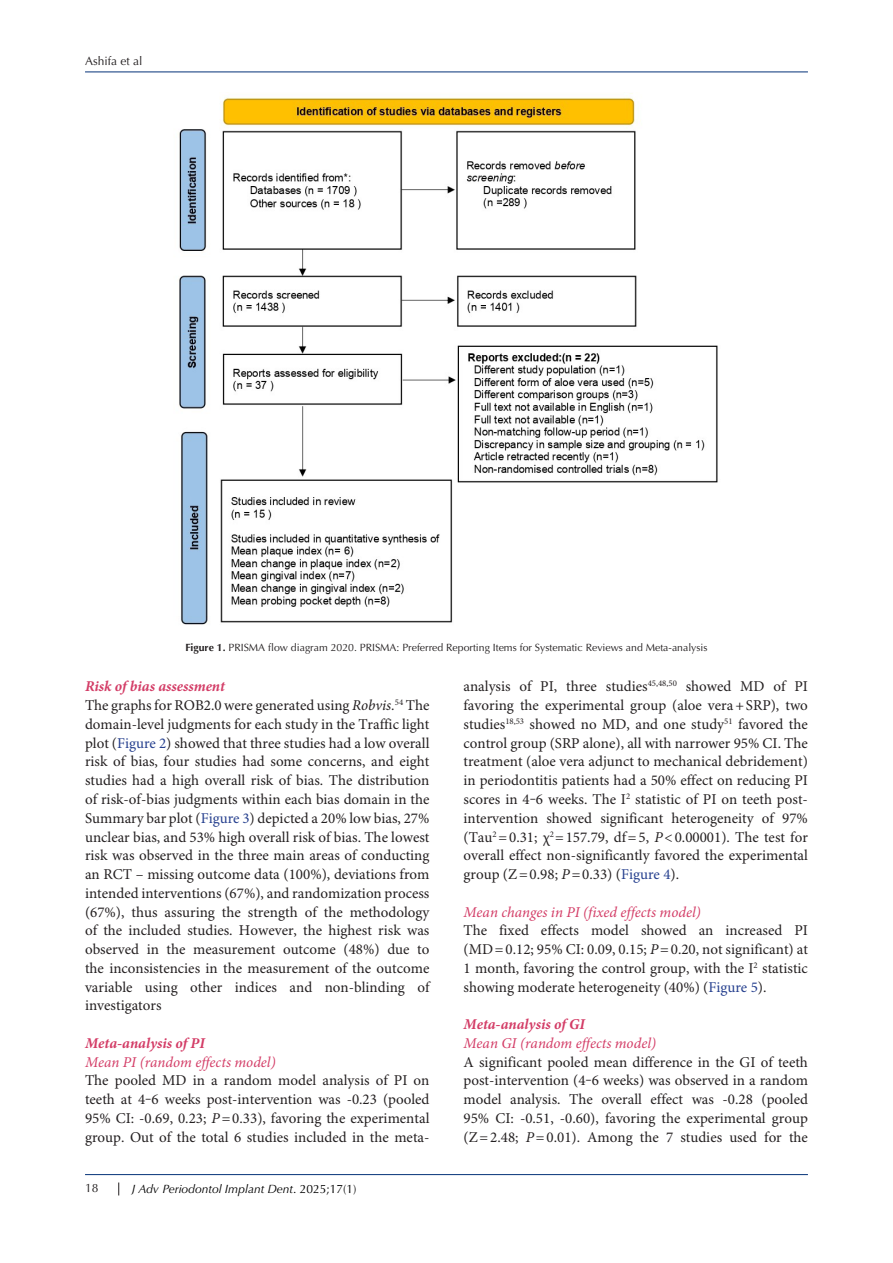
<style>
.page{position:relative;width:893px;height:1263px;background:#fff}
.page>*{position:absolute;margin:0;border:0;box-sizing:border-box;transform-origin:0 0}
.t1{font:15px/18.8px "Minion Pro";color:#231f20;text-align:justify}
.t2{font:italic 15px "Minion Pro";color:#d33c66}
.t3{font:italic 700 15px "Minion Pro";color:#d33c66}
.t4{font:italic 12px "Optima LT Std";color:#000}
.t5{font:12px "Optima LT Std";color:#231f20}
.t6{font:10.5px "Optima LT Std";color:#231f20}
.s1{font-weight:700}
.s2{font-style:italic}
.s3{color:#253f8e}
.s4{font-style:normal}
</style>
<div class="page">
<hr style="left:85px;top:72px;width:723px;height:1px;background:#053278">
<hr style="left:85px;top:1174px;width:723px;height:1px;background:#053278">
<svg style="left:118px;top:1182px;width:1px;height:13px"></svg>
<img style="left:179px;top:93px;width:539px;height:532px">
<p class="t5" style="left:85px;top:54px;width:59px">Ashifa et al</p>
<p class="t6" style="left:185px;top:641px;width:524px"><span class="s1">Figure 1.</span> PRISMA flow diagram 2020. PRISMA: Preferred Reporting Items for Systematic Reviews and Meta-analysis</p>
<p class="t3" style="left:85px;top:676px;width:141px">Risk of bias assessment</p>
<p class="t1" style="left:85px;top:697px;width:346px">The graphs for ROB2.0 were generated using <span class="s2">Robvis.</span><sup>54</sup> The domain-level judgments for each study in the Traffic light plot (<span class="s3">Figure 2</span>) showed that three studies had a low overall risk of bias, four studies had some concerns, and eight studies had a high overall risk of bias. The distribution of risk-of-bias judgments within each bias domain in the Summary bar plot (<span class="s3">Figure 3</span>) depicted a 20% low bias, 27% unclear bias, and 53% high overall risk of bias. The lowest risk was observed in the three main areas of conducting an RCT – missing outcome data (100%), deviations from intended interventions (67%), and randomization process (67%), thus assuring the strength of the methodology of the included studies. However, the highest risk was observed in the measurement outcome (48%) due to the inconsistencies in the measurement of the outcome variable using other indices and non-blinding of investigators</p>
<p class="t3" style="left:85px;top:1032px;width:121px">Meta-analysis of PI</p>
<p class="t2" style="left:85px;top:1051px;width:192px">Mean PI (random effects model)</p>
<p class="t1" style="left:85px;top:1072px;width:346px">The pooled MD in a random model analysis of PI on teeth at 4‒6 weeks post-intervention was -0.23 (pooled 95% CI: -0.69, 0.23; <span class="s2">P</span>=0.33), favoring the experimental group. Out of the total 6 studies included in the meta-</p>
<p class="t5" style="left:85px;top:1180px;width:15px">18</p>
<p class="t4" style="left:132px;top:1182px;width:226px">J Adv Periodontol Implant Dent<span class="s4">. 2025;17(1)</span></p>
<p class="t1" style="left:463px;top:678px;width:346px">analysis of PI, three studies<sup>45,48,50</sup> showed MD of PI favoring the experimental group (aloe vera+SRP), two studies<sup>18,53</sup> showed no MD, and one study<sup>51</sup> favored the control group (SRP alone), all with narrower 95% CI. The treatment (aloe vera adjunct to mechanical debridement) in periodontitis patients had a 50% effect on reducing PI scores in 4‒6 weeks. The I<sup>2</sup> statistic of PI on teeth post&shy;intervention showed significant heterogeneity of 97% (Tau<sup>2</sup> =0.31; χ<sup>2</sup>=157.79, df=5, <span class="s2">P</span>&lt;0.00001). The test for overall effect non-significantly favored the experimental group (Z=0.98; <span class="s2">P</span>=0.33) (<span class="s3">Figure 4</span>).</p>
<p class="t2" style="left:463px;top:901px;width:239px">Mean changes in PI (fixed effects model)</p>
<p class="t1" style="left:463px;top:922px;width:346px">The fixed effects model showed an increased PI (MD=0.12; 95% CI: 0.09, 0.15; <span class="s2">P</span>=0.20, not significant) at 1 month, favoring the control group, with the I<sup>2</sup> statistic showing moderate heterogeneity (40%) (<span class="s3">Figure 5</span>).</p>
<p class="t3" style="left:463px;top:1013px;width:123px">Meta-analysis of GI</p>
<p class="t2" style="left:463px;top:1033px;width:194px">Mean GI (random effects model)</p>
<p class="t1" style="left:463px;top:1053px;width:346px">A significant pooled mean difference in the GI of teeth post-intervention (4‒6 weeks) was observed in a random model analysis. The overall effect was -0.28 (pooled 95% CI: -0.51, -0.60), favoring the experimental group (Z=2.48; <span class="s2">P</span>=0.01). Among the 7 studies used for the</p>
</div>
